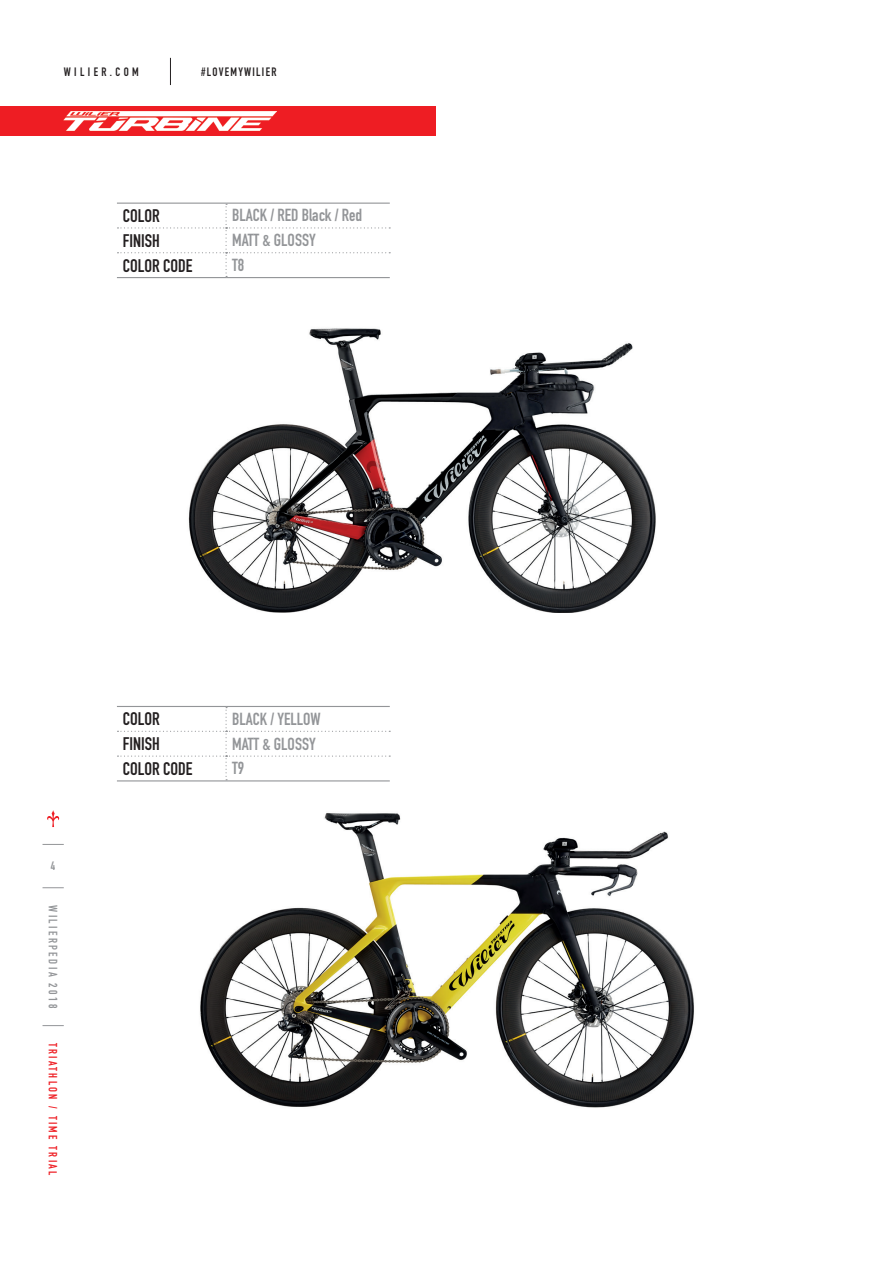
<style>
.page{position:relative;width:893px;height:1263px;background:#fff}
.page>*{position:absolute;margin:0;border:0;box-sizing:border-box;transform-origin:0 0}
.t1{font:18px "DIN Engschrift Std";color:#231f20}
.t2{font:17.25px "DIN Engschrift Std";color:#939598}
.t3{font:12px "DIN Engschrift Std";letter-spacing:.2em;color:#939598}
.t4{font:12px "DIN Engschrift Std";letter-spacing:.105em;color:#231f20}
.t5{font:12px "DIN Engschrift Std";letter-spacing:.285em;color:#231f20}
.t6{font:11.7px "DIN Engschrift Std";letter-spacing:.2em;color:#ee1d23}
.s1{font-size:11.4px}
</style>
<div class="page">
<img style="left:200px;top:813px;width:494px;height:295px">
<img style="left:188px;top:328px;width:468px;height:284px">
<hr style="left:117px;top:780px;width:109px;height:1px;background:#939598">
<hr style="left:226px;top:780px;width:164px;height:1px;background:#939598">
<svg style="left:117px;top:707px;width:273px;height:73px"></svg>
<hr style="left:117px;top:706px;width:109px;height:1px;background:#939598">
<hr style="left:226px;top:706px;width:164px;height:1px;background:#939598">
<hr style="left:117px;top:277px;width:109px;height:1px;background:#939598">
<hr style="left:226px;top:277px;width:164px;height:1px;background:#939598">
<svg style="left:117px;top:204px;width:273px;height:73px"></svg>
<hr style="left:117px;top:203px;width:109px;height:1px;background:#939598">
<hr style="left:226px;top:203px;width:164px;height:1px;background:#939598">
<div style="left:0;top:106px;width:436px;height:30px;background:#ee1d23"></div>
<svg style="left:170px;top:58px;width:1px;height:27px"></svg>
<svg style="left:43px;top:1025px;width:21px;height:1px"></svg>
<svg style="left:43px;top:887px;width:21px;height:1px"></svg>
<svg style="left:43px;top:844px;width:21px;height:1px"></svg>
<svg style="left:47px;top:810px;width:13px;height:17px"></svg>
<img style="left:64px;top:112px;width:212px;height:19px">
<p class="t5" style="left:64px;top:64px;width:77px">WILIER.COM</p>
<p class="t4" style="left:201px;top:64px;width:77px">#LOVEMYWILIER</p>
<p class="t1" style="left:123px;top:205px;width:38px">COLOR</p>
<p class="t2" style="left:232px;top:205px;width:132px">BLACK / RED Black / Red</p>
<p class="t1" style="left:123px;top:230px;width:38px">FINISH</p>
<p class="t2" style="left:232px;top:230px;width:85px">MATT &amp; GLOSSY</p>
<p class="t1" style="left:123px;top:255px;width:71px">COLOR CODE</p>
<p class="t2" style="left:232px;top:255px;width:14px">T8</p>
<p class="t3" style="left:51px;top:859px;width:6px">4</p>
<p class="t3" style="left:60px;top:905px;width:105px;rotate:90deg">WILIERPEDIA 2018</p>
<p class="t6" style="left:60px;top:1043px;width:134px;rotate:90deg">TRIATHLON / TIME TRIA<span class="s1">L</span></p>
<p class="t1" style="left:123px;top:708px;width:38px">COLOR</p>
<p class="t2" style="left:232px;top:709px;width:90px">BLACK / YELLOW</p>
<p class="t1" style="left:123px;top:733px;width:38px">FINISH</p>
<p class="t2" style="left:232px;top:733px;width:85px">MATT &amp; GLOSSY</p>
<p class="t1" style="left:123px;top:758px;width:71px">COLOR CODE</p>
<p class="t2" style="left:232px;top:758px;width:14px">T9</p>
</div>
